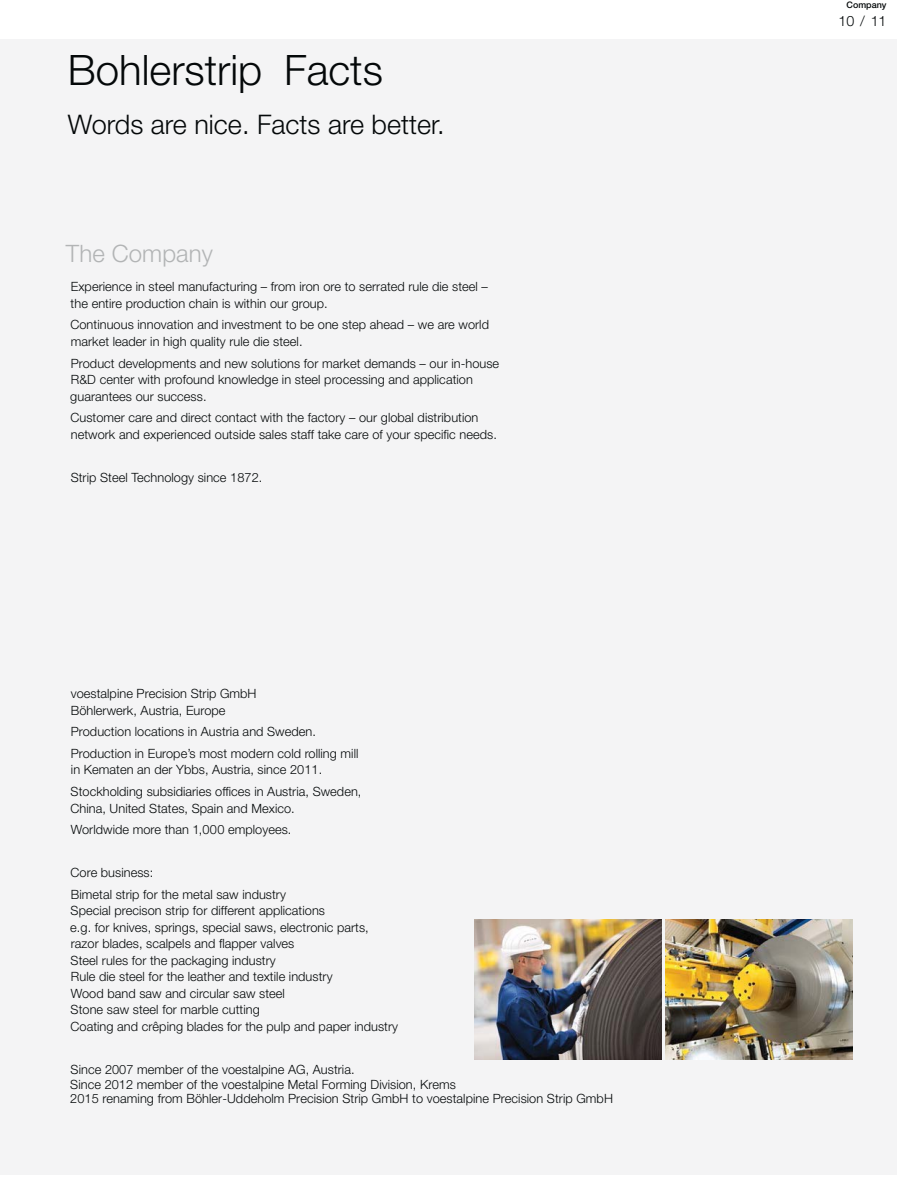
<style>
.page{position:relative;width:897px;height:1188px;background:#fff}
.page>*{position:absolute;margin:0;border:0;box-sizing:border-box;transform-origin:0 0}
.t1{font:300 42px "Helvetica Neue LT Std";color:#040809}
.t2{font:300 27px "Helvetica Neue LT Std";color:#040809}
.t3{font:300 24px "Helvetica Neue LT Std";letter-spacing:.005em;color:#b2b4b5}
.t4{font:300 14.25px "Helvetica Neue LT Std";color:#040809}
.t5{font:300 12.75px/16.5px "Helvetica Neue LT Std";letter-spacing:.005em;color:#040809}
.t6{font:500 9px "Helvetica Neue LT Std";color:#040809}
</style>
<div class="page">
<div style="left:0;top:39px;width:897px;height:1135px;background:#f4f4f5"></div>
<img style="left:474px;top:919px;width:187px;height:141px">
<img style="left:665px;top:919px;width:187px;height:141px">
<h1 class="t1" style="left:68px;top:55px;width:317px">Bohlerstrip Facts</h1>
<h2 class="t2" style="left:68px;top:114px;width:378px">Words are nice. Facts are better.</h2>
<h3 class="t3" style="left:66px;top:245px;width:149px">The Company</h3>
<p class="t5" style="left:71px;top:280px;width:419px">Experience in steel manufacturing – from iron ore to serrated rule die steel – the entire production chain is within our group.</p>
<p class="t5" style="left:70px;top:318px;width:420px">Continuous innovation and investment to be one step ahead – we are world market leader in high quality rule die steel.</p>
<p class="t5" style="left:70px;top:356px;width:430px">Product developments and new solutions for market demands – our in-house<br>R&amp;D center with profound knowledge in steel processing and application guarantees our success.</p>
<p class="t5" style="left:70px;top:410px;width:428px">Customer care and direct contact with the factory – our global distribution network and experienced outside sales staff take care of your specific needs.</p>
<p class="t5" style="left:71px;top:470px;width:193px">Strip Steel Technology since 1872.</p>
<p class="t5" style="left:71px;top:687px;width:187px">voestalpine Precision Strip GmbH<br>Böhlerwerk, Austria, Europe</p>
<p class="t5" style="left:71px;top:722px;width:289px;line-height:21.6px">Production locations in Austria and Sweden.<br>Production in Europe’s most modern cold rolling mill</p>
<p class="t5" style="left:71px;top:760px;width:292px;line-height:21.6px">in Kematen an der Ybbs, Austria, since 2011.<br>Stockholding subsidiaries offices in Austria, Sweden,</p>
<p class="t5" style="left:70px;top:798px;width:226px;line-height:21.6px">China, United States, Spain and Mexico.<br>Worldwide more than 1,000 employees.</p>
<p class="t5" style="left:71px;top:863px;width:217px;line-height:21.6px">Core business:<br>Bimetal strip for the metal saw industry</p>
<p class="t5" style="left:70px;top:904px;width:329px">Special precison strip for different applications<br>e.g. for knives, springs, special saws, electronic parts, razor blades, scalpels and flapper valves<br>Steel rules for the packaging industry<br>Rule die steel for the leather and textile industry<br>Wood band saw and circular saw steel<br>Stone saw steel for marble cutting<br>Coating and crêping blades for the pulp and paper industry</p>
<p class="t5" style="left:70px;top:1063px;width:544px;line-height:14.5px">Since 2007 member of the voestalpine AG, Austria.<br>Since 2012 member of the voestalpine Metal Forming Division, Krems<br>2015 renaming from Böhler-Uddeholm Precision Strip GmbH to voestalpine Precision Strip GmbH</p>
<p class="t6" style="left:846px;top:-1px;width:42px">Company</p>
<p class="t4" style="left:838px;top:16px;width:49px">10 / 11</p>
</div>
